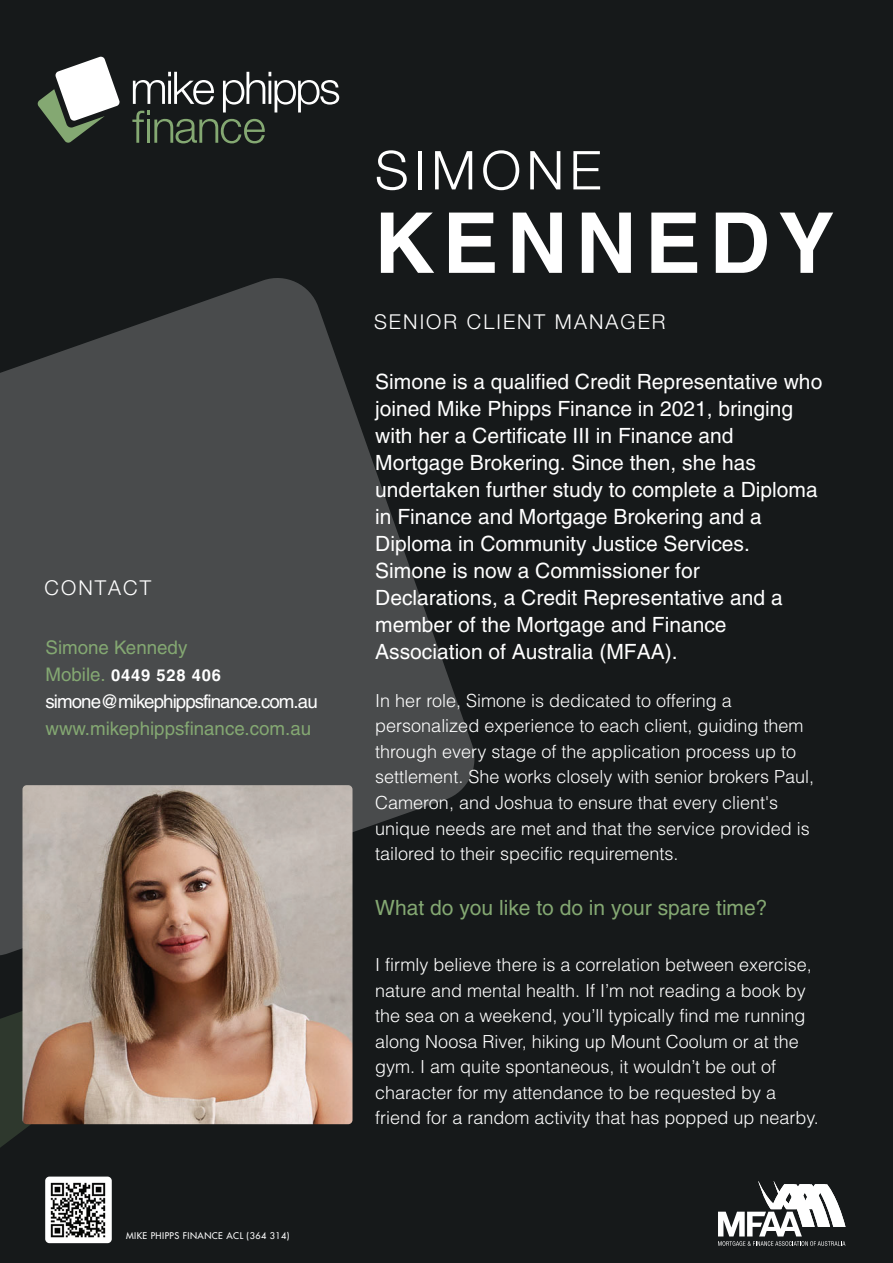
<style>
.page{position:relative;width:893px;height:1263px;background:#16191a}
.page>*{position:absolute;margin:0;border:0;box-sizing:border-box;transform-origin:0 0}
.t1{font:700 84px "Helvetica";letter-spacing:.1em;color:#fff}
.t2{font:300 53.7px "Helvetica Neue LT Std";letter-spacing:.1em;color:#fff}
.t3{font:21px/27px "Helvetica";color:#fff}
.t4{font:21px "Helvetica";color:#84a872}
.t5{font:300 20.55px "Helvetica Neue LT Std";letter-spacing:.1em;color:#fff}
.t6{font:18.75px "Helvetica";color:#84a872}
.t7{font:18.75px "Helvetica";letter-spacing:-.05em;color:#fff}
.t8{font:300 18px/25.5px "Helvetica LT Std";color:#fff}
.t9{font:700 16.5px "Helvetica";letter-spacing:.05em;color:#fff}
.t10{font:9px "Futura";letter-spacing:.05em;color:#fff}
.s1{font-weight:400;font-size:18.75px;color:#84a872}
</style>
<div class="page">
<svg style="left:0;top:1011px;width:318px;height:137px"></svg>
<svg style="left:0;top:278px;width:475px;height:683px;fill:#494b4c"></svg>
<svg style="left:718px;top:1181px;width:127px;height:65px"></svg>
<div style="left:45px;top:1176px;width:67px;height:67px;background:#fff;border-radius:4px"></div>
<img style="left:50px;top:1182px;width:56px;height:56px">
<svg style="left:132px;top:72px;width:207px;height:71px"></svg>
<svg style="left:37px;top:56px;width:83px;height:87px"></svg>
<img style="left:22px;top:785px;width:330px;height:339px">
<p class="t5" style="left:45px;top:575px;width:108px">CONTACT</p>
<p class="t6" style="left:46px;top:636px;width:143px">Simone Kennedy</p>
<p class="t9" style="left:46px;top:665px;width:177px"><span class="s1">Mobile.</span> 0449 528 406</p>
<p class="t7" style="left:46px;top:690px;width:274px">simone@mikephippsfinance.com.au</p>
<p class="t6" style="left:46px;top:717px;width:267px">www.mikephippsfinance.com.au</p>
<p class="t10" style="left:126px;top:1230px;width:165px">MIKE PHIPPS FINANCE ACL (364 314)</p>
<h2 class="t2" style="left:375px;top:137px;width:228px">SIMONE</h2>
<h1 class="t1" style="left:374px;top:192px;width:462px">KENNEDY</h1>
<p class="t5" style="left:374px;top:309px;width:293px">SENIOR CLIENT MANAGER</p>
<p class="t3" style="left:375px;top:368px;width:449px">Simone is a qualified Credit Representative who joined Mike Phipps Finance in 2021, bringing with her a Certificate III in Finance and Mortgage Brokering. Since then, she has undertaken further study to complete a Diploma in Finance and Mortgage Brokering and a Diploma in Community Justice Services.<br>Simone is now a Commissioner for Declarations, a Credit Representative and a member of the Mortgage and Finance Association of Australia (MFAA).</p>
<p class="t8" style="left:375px;top:688px;width:440px">In her role, Simone is dedicated to offering a personalized experience to each client, guiding them through every stage of the application process up to settlement. She works closely with senior brokers Paul, Cameron, and Joshua to ensure that every client's unique needs are met and that the service provided is tailored to their specific requirements.</p>
<p class="t4" style="left:375px;top:896px;width:394px">What do you like to do in your spare time?</p>
<p class="t8" style="left:375px;top:952px;width:445px">I firmly believe there is a correlation between exercise, nature and mental health. If I’m not reading a book by the sea on a weekend, you’ll typically find me running along Noosa River, hiking up Mount Coolum or at the gym. I am quite spontaneous, it wouldn’t be out of character for my attendance to be requested by a friend for a random activity that has popped up nearby.</p>
</div>
